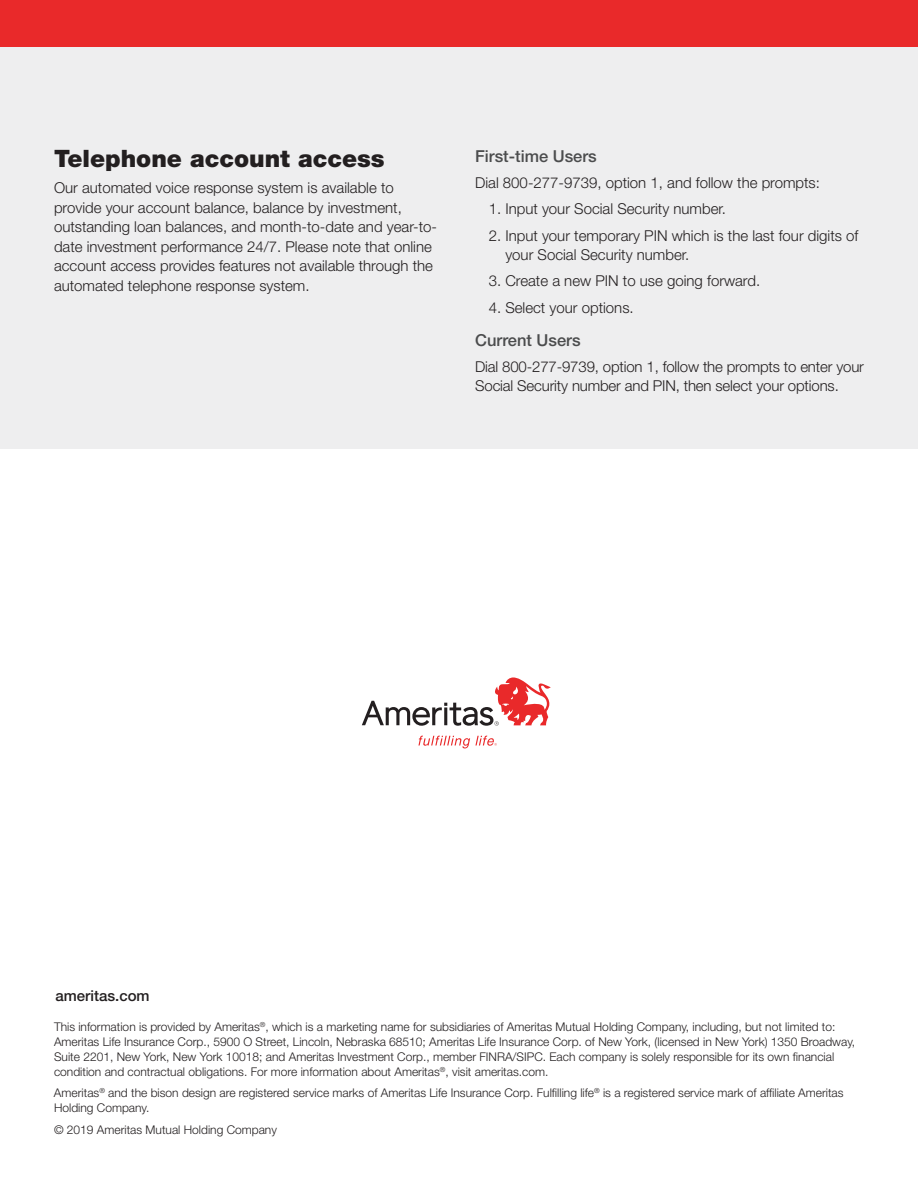
<style>
.page{position:relative;width:918px;height:1188px;background:#fff}
.page>*{position:absolute;margin:0;border:0;box-sizing:border-box;transform-origin:0 0}
.t1{font:900 24px "Helvetica Neue LT Std";color:#231f20}
.t2{font:500 16.5px "Helvetica Neue LT Std";color:#4b4c4d}
.t3{font:300 15px/19.5px "Helvetica Neue LT Std";color:#231f20}
.t4{font:500 15px "Helvetica Neue LT Std";color:#231f20}
.t5{font:300 12px/15px "Helvetica Neue LT Std";color:#231f20}
</style>
<div class="page">
<div style="left:0;top:43px;width:918px;height:406px;background:#eeeeef"></div>
<svg style="left:418px;top:736px;width:79px;height:12px"></svg>
<svg style="left:362px;top:677px;width:189px;height:49px"></svg>
<div style="left:0;top:0;width:918px;height:46px;background:#e9292a"></div>
<h1 class="t1" style="left:54px;top:144px;width:332px">Telephone account access</h1>
<p class="t3" style="left:54px;top:178px;width:385px">Our automated voice response system is available to provide your account balance, balance by investment, outstanding loan balances, and month-to-date and year-to&shy;date investment performance 24/7. Please note that online account access provides features not available through the automated telephone response system.</p>
<h2 class="t2" style="left:475px;top:146px;width:123px">First-time Users</h2>
<p class="t3" style="left:475px;top:173px;width:346px">Dial 800-277-9739, option 1, and follow the prompts:</p>
<p class="t3" style="left:489px;top:199px;width:239px">1. Input your Social Security number.</p>
<p class="t3" style="left:505px;top:225px;width:355px;text-indent:-17px">2. Input your temporary PIN which is the last four digits of your Social Security number.</p>
<p class="t3" style="left:489px;top:271px;width:273px">3. Create a new PIN to use going forward.</p>
<p class="t3" style="left:489px;top:297px;width:147px">4. Select your options.</p>
<h2 class="t2" style="left:475px;top:330px;width:107px">Current Users</h2>
<p class="t3" style="left:475px;top:356px;width:390px">Dial 800-277-9739, option 1, follow the prompts to enter your<br>Social Security number and PIN, then select your options.</p>
<p class="t4" style="left:55px;top:987px;width:96px">ameritas.com</p>
<p class="t5" style="left:54px;top:1018px;width:803px">This information is provided by Ameritas<sup>®</sup>, which is a marketing name for subsidiaries of Ameritas Mutual Holding Company, including, but not limited to:<br>Ameritas Life Insurance Corp., 5900 O Street, Lincoln, Nebraska 68510; Ameritas Life Insurance Corp. of New York, (licensed in New York) 1350 Broadway, Suite 2201, New York, New York 10018; and Ameritas Investment Corp., member FINRA/SIPC. Each company is solely responsible for its own financial condition and contractual obligations. For more information about Ameritas<sup>®</sup>, visit ameritas.com.</p>
<p class="t5" style="left:54px;top:1085px;width:791px">Ameritas<sup>®</sup> and the bison design are registered service marks of Ameritas Life Insurance Corp. Fulfilling life<sup>®</sup> is a registered service mark of affiliate Ameritas<br>Holding Company.</p>
<p class="t5" style="left:54px;top:1122px;width:224px">© 2019 Ameritas Mutual Holding Company</p>
</div>
